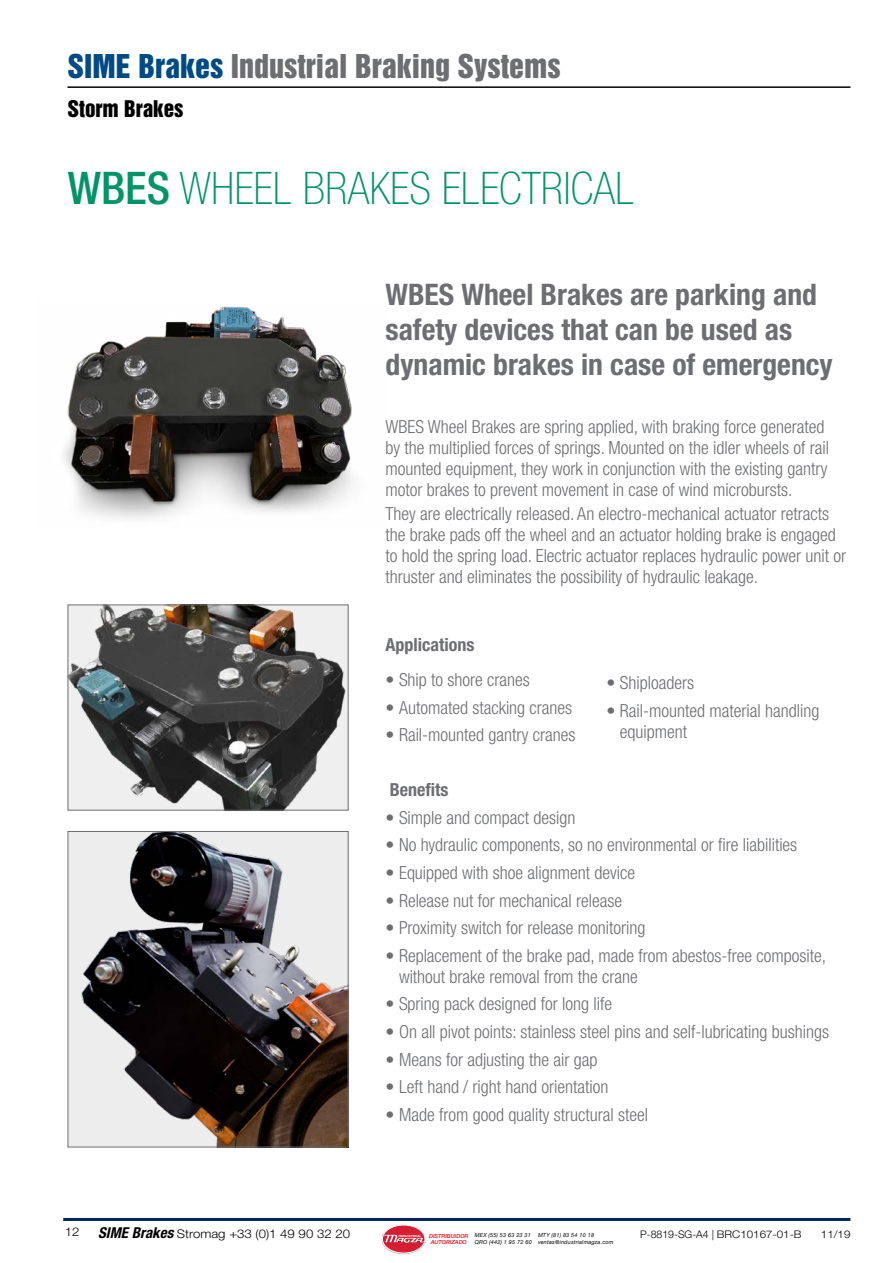
<style>
.page{position:relative;width:893px;height:1263px;background:#fff}
.page>*{position:absolute;margin:0;border:0;box-sizing:border-box;transform-origin:0 0}
.CHAPITRE{font:100 condensed 45px "Helvetica Neue LT Std";color:#009467}
.t1{font:30px "Helvetica Inserat LT Std";color:#6d6e71}
.Sub-header{font:700 condensed 29.7px/34.7px "Helvetica Neue LT Std";color:#6d6e71}
.t2{font:21px "Helvetica Inserat LT Std";color:#000}
.t3{font:300 condensed 18px/21px "Helvetica Neue LT Std";color:#6d6e71}
.t4{font:700 condensed 18px "Helvetica Neue LT Std";color:#6d6e71}
.t5{font:300 12px "Helvetica Neue LT Std";color:#000;scale:1.1 1}
.t6{font:300 10.5px "Helvetica Neue LT Std";color:#000}
.t7{font:300 10.5px "Helvetica Neue LT Std";color:#000;scale:1.1 1}
.t8{font:italic 5.55px/6.8px "Helvetica Neue";letter-spacing:.035em;color:#000}
.t9{font:italic 500 5.55px/6.6px "Helvetica Neue";color:#e20916}
.t10{font:italic 700 2.85px "Helvetica Neue";color:#fff;scale:1.26 1}
.s1{color:#004b85}
.s2{font-weight:500}
.s3{font-weight:700;font-style:italic;font-stretch:condensed;font-size:15px}
</style>
<div class="page">
<hr style="left:63px;top:1218px;width:787px;height:3px;background:#002856">
<hr style="left:68px;top:86px;width:782px;height:2px;background:#000">
<img style="left:70px;top:607px;width:276px;height:201px">
<img style="left:70px;top:833px;width:276px;height:312px">
<div style="left:68px;top:831px;width:280px;height:316px;border:1px solid #6d6e71"></div>
<img style="left:63px;top:306px;width:290px;height:213px">
<img style="left:383px;top:1225px;width:41px;height:29px">
<div style="left:382px;top:1225px;width:43px;height:28px;background:#d61d32;border-radius:50%"></div>
<div style="left:382px;top:1225px;width:43px;height:28px;border:1px solid #fff;border-radius:50%"></div>
<img style="left:381px;top:1234px;width:46px;height:10px">
<svg style="left:382px;top:1235px;width:44px;height:8px"></svg>
<h2 class="t1" style="left:68px;top:48px;width:495px"><span class="s1">SIME Brakes</span> Industrial Braking Systems</h2>
<p class="t2" style="left:68px;top:96px;width:118px">Storm Brakes</p>
<p class="CHAPITRE" style="left:68px;top:163px;width:568px"><span class="s2">WBES</span> WHEEL BRAKES ELECTRICAL</p>
<p class="Sub-header" style="left:385px;top:277px;width:449px">WBES Wheel Brakes are parking and safety devices that can be used as dynamic brakes in case of emergency</p>
<p class="t3" style="left:385px;top:416px;width:445px">WBES Wheel Brakes are spring applied, with braking force generated by the multiplied forces of springs. Mounted on the idler wheels of rail mounted equipment, they work in conjunction with the existing gantry motor brakes to prevent movement in case of wind microbursts.</p>
<p class="t3" style="left:385px;top:503px;width:462px">They are electrically released. An electro-mechanical actuator retracts the brake pads off the wheel and an actuator holding brake is engaged to hold the spring load. Electric actuator replaces hydraulic power unit or thruster and eliminates the possibility of hydraulic leakage.</p>
<p class="t4" style="left:385px;top:633px;width:90px">Applications</p>
<p class="t3" style="left:385px;top:669px;width:146px">• Ship to shore cranes</p>
<p class="t3" style="left:385px;top:696px;width:188px">• Automated stacking cranes</p>
<p class="t3" style="left:385px;top:724px;width:192px">• Rail-mounted gantry cranes</p>
<p class="t3" style="left:606px;top:672px;width:89px">• Shiploaders</p>
<p class="t3" style="left:620px;top:700px;width:201px;text-indent:-14px">• Rail-mounted material handling equipment</p>
<p class="t4" style="left:390px;top:779px;width:60px">Benefits</p>
<p class="t3" style="left:385px;top:807px;width:192px">• Simple and compact design</p>
<p class="t3" style="left:385px;top:834px;width:413px">• No hydraulic components, so no environmental or fire liabilities</p>
<p class="t3" style="left:385px;top:862px;width:251px">• Equipped with shoe alignment device</p>
<p class="t3" style="left:385px;top:889px;width:238px">• Release nut for mechanical release</p>
<p class="t3" style="left:385px;top:917px;width:261px">• Proximity switch for release monitoring</p>
<p class="t3" style="left:399px;top:945px;width:429px;text-indent:-14px">• Replacement of the brake pad, made from abestos-free composite, without brake removal from the crane</p>
<p class="t3" style="left:385px;top:993px;width:228px">• Spring pack designed for long life</p>
<p class="t3" style="left:385px;top:1021px;width:445px">• On all pivot points: stainless steel pins and self-lubricating bushings</p>
<p class="t3" style="left:385px;top:1049px;width:214px">• Means for adjusting the air gap</p>
<p class="t3" style="left:385px;top:1076px;width:225px">• Left hand / right hand orientation</p>
<p class="t3" style="left:385px;top:1104px;width:264px">• Made from good quality structural steel</p>
<p class="t5" style="left:65px;top:1224px;width:15px">12</p>
<p class="t5" style="left:98px;top:1226px;width:230px"><span class="s3">SIME Brakes</span> Stromag +33 (0)1 49 90 32 20</p>
<p class="t6" style="left:620px;top:1227px;width:183px"><sup>.....</sup>P-8819-SG-A4 | BRC10167-01-B</p>
<p class="t7" style="left:821px;top:1227px;width:28px">11/19</p>
<p class="t9" style="left:429px;top:1232px;width:41px">DISTRIBUIDOR<br>AUTORIZADO</p>
<p class="t8" style="left:475px;top:1232px;width:58px">MEX (55) 53 63 23 31<br>QRO (442) 1 95 72 60</p>
<p class="t8" style="left:538px;top:1232px;width:77px">MTY (81) 83 54 10 18 ventas@industrialmagza.com</p>
<p class="t10" style="left:399px;top:1233px;width:20px">INDUSTRIA L</p>
</div>
